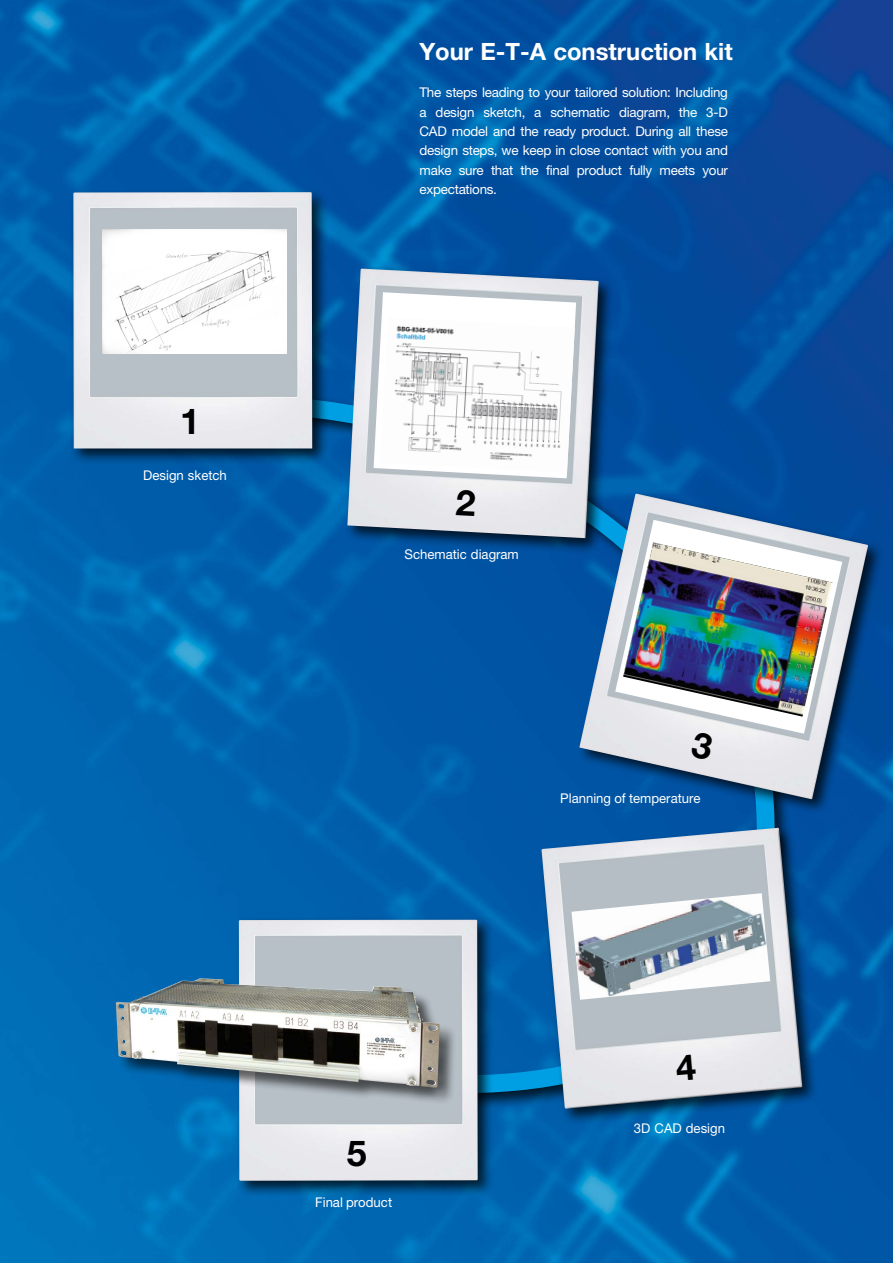
<style>
.page{position:relative;width:893px;height:1263px;background:#fff}
.page>*{position:absolute;margin:0;border:0;box-sizing:border-box;transform-origin:0 0}
.t1{font:700 35.7px "Helvetica Neue LT";color:#000}
.t2{font:700 23.85px "Helvetica Neue LT";color:#fff}
.t3{font:13.35px/19.4px "Helvetica Neue LT";color:#fff;text-align:justify}
</style>
<div class="page">
<img style="left:0;top:0;width:893px;height:1263px">
<svg style="left:163px;top:382px;width:700px;height:720px;background:#005ba8"></svg>
<div style="left:70px;top:189px;width:259px;height:276px;background:#000;opacity:.75"></div>
<img style="left:73px;top:192px;width:239px;height:256px">
<img style="left:102px;top:229px;width:185px;height:125px">
<div style="left:344px;top:265px;width:271px;height:289px;background:#000;opacity:.75"></div>
<img style="left:347px;top:269px;width:252px;height:269px">
<div style="left:576px;top:490px;width:308px;height:325px;background:#000;opacity:.75"></div>
<img style="left:579px;top:494px;width:289px;height:305px">
<svg style="left:374px;top:292px;width:202px;height:186px"></svg>
<img style="left:380px;top:318px;width:195px;height:155px">
<svg style="left:615px;top:520px;width:227px;height:214px"></svg>
<img style="left:623px;top:542px;width:209px;height:175px">
<div style="left:538px;top:824px;width:280px;height:300px;background:#000;opacity:.75"></div>
<img style="left:541px;top:828px;width:261px;height:281px">
<div style="left:235px;top:916px;width:259px;height:281px;background:#000;opacity:.75"></div>
<img style="left:239px;top:920px;width:239px;height:261px">
<img style="left:571px;top:893px;width:199px;height:107px">
<div style="left:117px;top:979px;width:340px;height:126px;background:#000;opacity:.6"></div>
<img style="left:116px;top:978px;width:324px;height:110px">
<svg style="left:456px;top:490px;width:20px;height:26px"></svg>
<svg style="left:690px;top:731px;width:24px;height:29px"></svg>
<svg style="left:675px;top:1055px;width:21px;height:26px"></svg>
<h1 class="t1" style="left:180px;top:399px;width:21px">1</h1>
<p class="t3" style="left:143px;top:466px;width:85px">Design sketch</p>
<h2 class="t2" style="left:419px;top:37px;width:315px">Your E-T-A construction kit</h2>
<p class="t3" style="left:420px;top:83px;width:310px">The steps leading to your tailored solution: Including a design sketch, a schematic diagram, the 3-D CAD model and the ready product. During all these design steps, we keep in close contact with you and make sure that the final product fully meets your expectations.</p>
<p class="t3" style="left:405px;top:545px;width:116px">Schematic diagram</p>
<p class="t3" style="left:560px;top:789px;width:142px">Planning of temperature</p>
<h1 class="t1" style="left:347px;top:1131px;width:21px">5</h1>
<p class="t3" style="left:315px;top:1192px;width:78px">Final product</p>
<p class="t3" style="left:634px;top:1118px;width:93px">3D CAD design</p>
</div>
